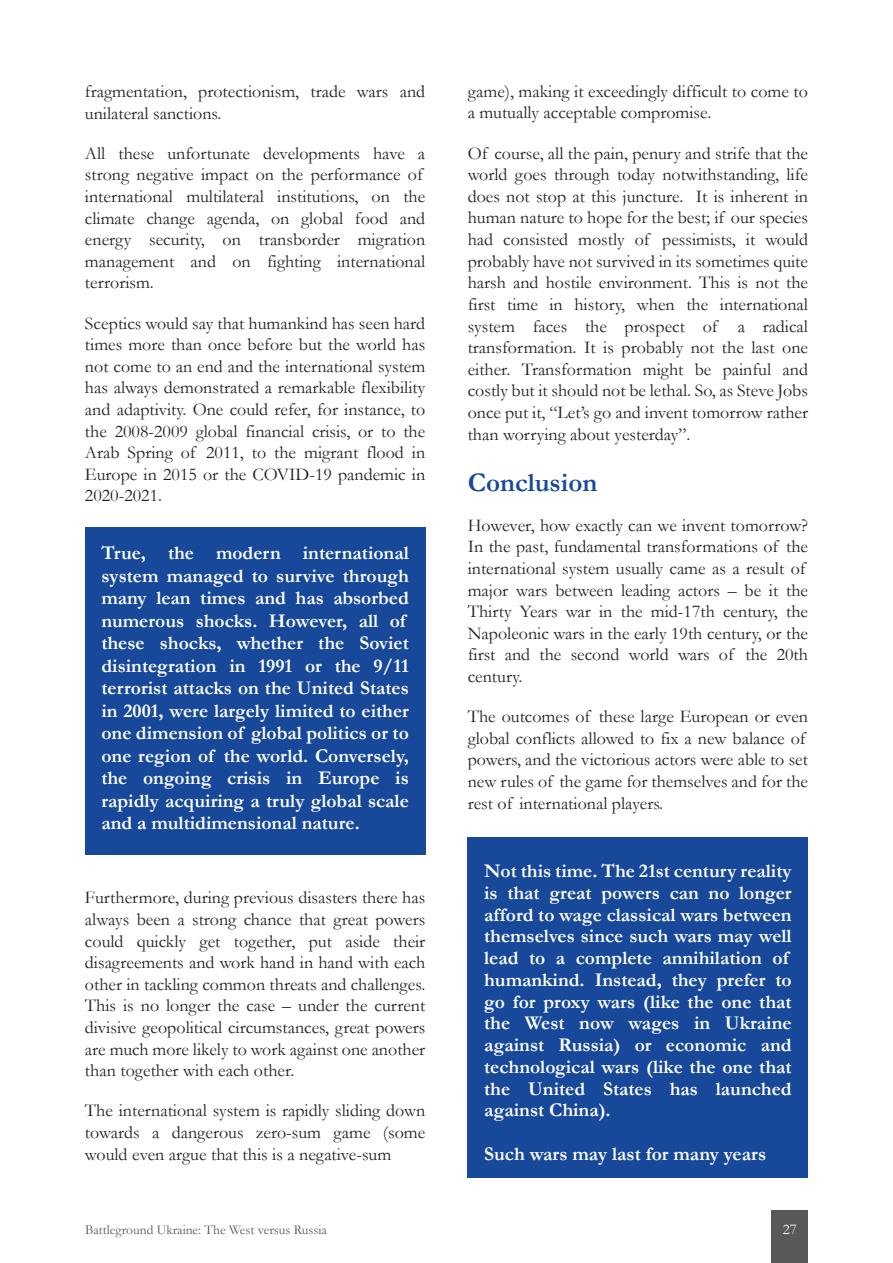
<style>
.page{position:relative;width:893px;height:1263px;background:#fff}
.page>*{position:absolute;margin:0;border:0;box-sizing:border-box;transform-origin:0 0}
.t1{font:700 27px "Garamond";color:#174899}
.t2{font:700 19.5px/22.5px "Garamond";color:#fff}
.t3{font:18px/21.6px "Garamond";color:#231f20}
.t4{font:15px "Garamond";color:#fff}
.t5{font:13.5px "Garamond";color:#57585a}
</style>
<div class="page">
<div style="left:772px;top:1210px;width:36px;height:53px;background:#57585a"></div>
<div style="left:85px;top:527px;width:340px;height:327px;background:#174899"></div>
<div style="left:468px;top:838px;width:340px;height:340px;background:#174899"></div>
<p class="t3" style="left:85px;top:80px;width:342px">fragmentation, protectionism, trade wars and unilateral sanctions.</p>
<p class="t3" style="left:85px;top:142px;width:342px">All these unfortunate developments have a strong negative impact on the performance of international multilateral institutions, on the climate change agenda, on global food and energy security, on transborder migration management and on fighting international terrorism.</p>
<p class="t3" style="left:85px;top:312px;width:342px;text-align:justify">Sceptics would say that humankind has seen hard times more than once before but the world has not come to an end and the international system has always demonstrated a remarkable flexibility and adaptivity. One could refer, for instance, to the 2008-2009 global financial crisis, or to the Arab Spring of 2011, to the migrant flood in Europe in 2015 or the COVID-19 pandemic in 2020-2021.</p>
<p class="t2" style="left:101px;top:542px;width:309px">True, the modern international system managed to survive through many lean times and has absorbed numerous shocks. However, all of these shocks, whether the Soviet disintegration in 1991 or the 9/11 terrorist attacks on the United States in 2001, were largely limited to either one dimension of global politics or to one region of the world. Conversely, the ongoing crisis in Europe is rapidly acquiring a truly global scale and a multidimensional nature.</p>
<p class="t3" style="left:85px;top:886px;width:342px;text-align:justify">Furthermore, during previous disasters there has always been a strong chance that great powers could quickly get together, put aside their disagreements and work hand in hand with each other in tackling common threats and challenges.<br>This is no longer the case – under the current divisive geopolitical circumstances, great powers are much more likely to work against one another than together with each other.</p>
<p class="t3" style="left:85px;top:1099px;width:342px;text-align:justify">The international system is rapidly sliding down towards a dangerous zero-sum game (some would even argue that this is a negative-sum</p>
<p class="t5" style="left:85px;top:1220px;width:243px">Battleground Ukraine: The West versus Russia</p>
<p class="t3" style="left:468px;top:80px;width:342px">game), making it exceedingly difficult to come to a mutually acceptable compromise.</p>
<p class="t3" style="left:468px;top:142px;width:342px;text-align:justify">Of course, all the pain, penury and strife that the world goes through today notwithstanding, life does not stop at this juncture. It is inherent in human nature to hope for the best; if our species had consisted mostly of pessimists, it would probably have not survived in its sometimes quite harsh and hostile environment. This is not the first time in history, when the international system faces the prospect of a radical transformation. It is probably not the last one either. Transformation might be painful and costly but it should not be lethal. So, as Steve Jobs once put it, “Let’s go and invent tomorrow rather than worrying about yesterday”.</p>
<h1 class="t1" style="left:468px;top:464px;width:131px">Conclusion</h1>
<p class="t3" style="left:468px;top:514px;width:342px">However, how exactly can we invent tomorrow?<br>In the past, fundamental transformations of the international system usually came as a result of major wars between leading actors – be it the Thirty Years war in the mid-17th century, the Napoleonic wars in the early 19th century, or the first and the second world wars of the 20th century.</p>
<p class="t3" style="left:468px;top:705px;width:342px">The outcomes of these large European or even global conflicts allowed to fix a new balance of powers, and the victorious actors were able to set new rules of the game for themselves and for the rest of international players.</p>
<p class="t2" style="left:484px;top:860px;width:309px;line-height:21.8px">Not this time. The 21st century reality is that great powers can no longer afford to wage classical wars between themselves since such wars may well lead to a complete annihilation of humankind. Instead, they prefer to go for proxy wars (like the one that the West now wages in Ukraine against Russia) or economic and technological wars (like the one that the United States has launched against China).</p>
<p class="t2" style="left:484px;top:1142px;width:284px">Such wars may last for many years</p>
<p class="t4" style="left:783px;top:1219px;width:16px">27</p>
</div>
